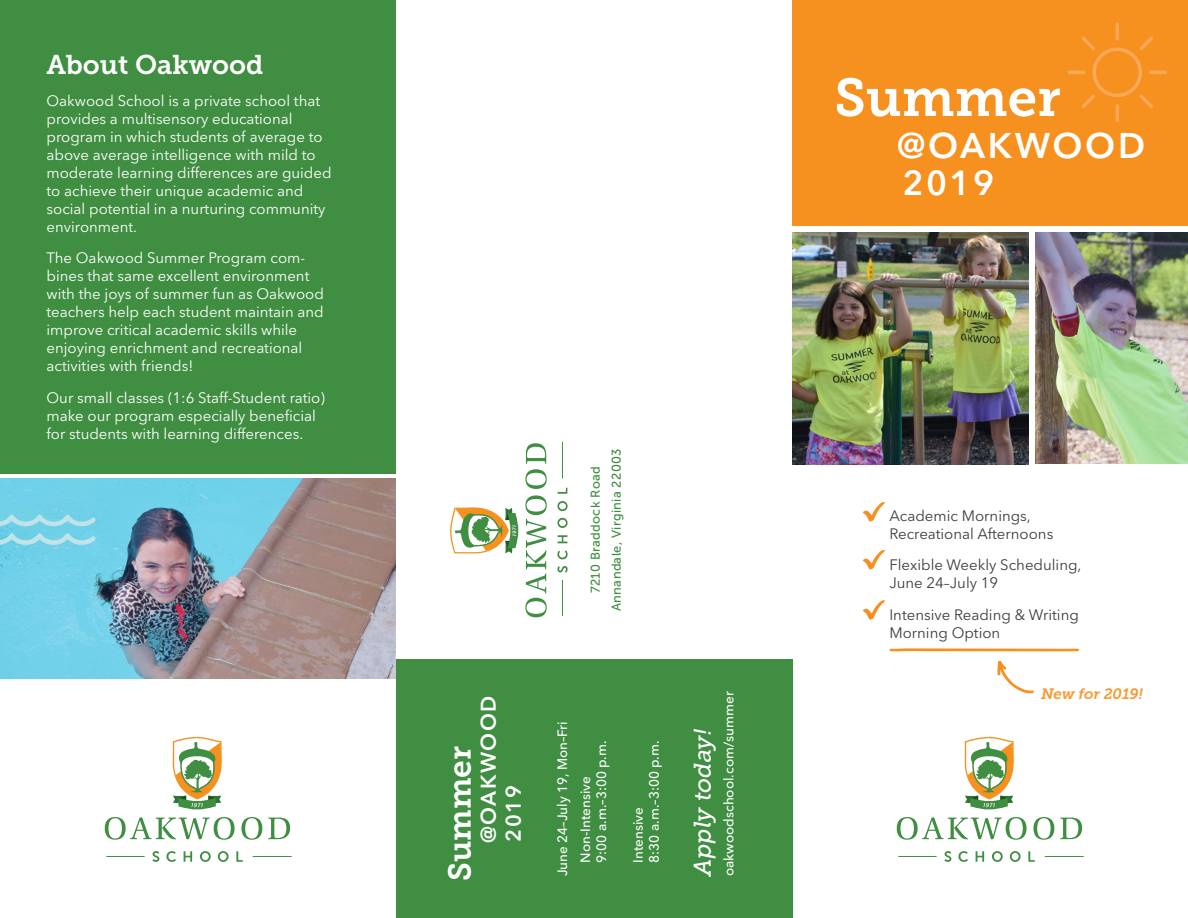
<style>
.page{position:relative;width:1188px;height:918px;background:#fff}
.page>*{position:absolute;margin:0;border:0;box-sizing:border-box;transform-origin:0 0}
.t1{font:53.1px "Museo Slab 700";color:#fff}
.t2{font:600 35.4px "Avenir Next LT Pro";letter-spacing:.075em;color:#fff}
.t3{font:600 34.5px "Avenir Next LT Pro";color:#fff}
.t4{font:31.65px "Museo Slab 700";color:#fff}
.t5{font:27px "Museo Slab 700";color:#fff}
.t6{font:italic 24px "Museo Slab 500";letter-spacing:-.005em;color:#fff}
.t7{font:600 21.15px "Avenir Next LT Pro";letter-spacing:.075em;color:#fff}
.t8{font:15px/18px "Avenir Next LT Pro";color:#fff}
.body{font:15px/18px "Avenir Next LT Pro";color:#3e3e3f}
.t9{font:italic 15px "Museo Slab 700";color:#f89a32}
.t10{font:500 13.5px "Avenir Next LT Pro";color:#fff}
.t11{font:12.75px "Museo Sans 500";letter-spacing:.025em;color:#3f8e41}
</style>
<div class="page">
<div style="left:0;top:0;width:396px;height:473px;background:#3f8e41"></div>
<img style="left:792px;top:232px;width:237px;height:232px">
<div style="left:792px;top:0;width:396px;height:226px;background:#f6901e"></div>
<svg style="left:944px;top:851px;width:7px;height:11px"></svg>
<svg style="left:958px;top:851px;width:10px;height:11px"></svg>
<svg style="left:976px;top:851px;width:8px;height:11px"></svg>
<svg style="left:992px;top:851px;width:11px;height:11px"></svg>
<svg style="left:1010px;top:851px;width:11px;height:11px"></svg>
<svg style="left:1028px;top:851px;width:7px;height:11px"></svg>
<svg style="left:897px;top:817px;width:130px;height:23px"></svg>
<svg style="left:1033px;top:817px;width:21px;height:23px"></svg>
<svg style="left:1060px;top:818px;width:22px;height:21px"></svg>
<hr style="left:898px;top:856px;width:39px;height:1px;background:#3f8e41">
<hr style="left:1045px;top:856px;width:39px;height:1px;background:#3f8e41">
<svg style="left:965px;top:737px;width:49px;height:73px"></svg>
<svg style="left:862px;top:502px;width:23px;height:20px"></svg>
<svg style="left:862px;top:550px;width:23px;height:20px"></svg>
<svg style="left:862px;top:600px;width:23px;height:20px"></svg>
<svg style="left:997px;top:661px;width:37px;height:32px"></svg>
<svg style="left:889px;top:648px;width:190px;height:3px"></svg>
<svg style="left:152px;top:851px;width:7px;height:11px"></svg>
<svg style="left:166px;top:851px;width:10px;height:11px"></svg>
<svg style="left:184px;top:851px;width:8px;height:11px"></svg>
<svg style="left:200px;top:851px;width:11px;height:11px"></svg>
<svg style="left:218px;top:851px;width:11px;height:11px"></svg>
<svg style="left:236px;top:851px;width:7px;height:11px"></svg>
<svg style="left:105px;top:817px;width:130px;height:23px"></svg>
<svg style="left:241px;top:817px;width:21px;height:23px"></svg>
<svg style="left:268px;top:818px;width:22px;height:21px"></svg>
<hr style="left:106px;top:856px;width:39px;height:1px;background:#3f8e41">
<hr style="left:253px;top:856px;width:39px;height:1px;background:#3f8e41">
<svg style="left:173px;top:737px;width:49px;height:73px"></svg>
<img style="left:0;top:479px;width:396px;height:200px">
<svg style="left:557px;top:566px;width:11px;height:7px"></svg>
<svg style="left:557px;top:550px;width:11px;height:9px"></svg>
<svg style="left:558px;top:535px;width:9px;height:8px"></svg>
<svg style="left:557px;top:518px;width:11px;height:10px"></svg>
<svg style="left:557px;top:501px;width:11px;height:10px"></svg>
<svg style="left:558px;top:488px;width:9px;height:6px"></svg>
<svg style="left:525px;top:495px;width:22px;height:122px"></svg>
<svg style="left:525px;top:443px;width:22px;height:46px"></svg>
<hr style="left:562px;top:580px;width:1px;height:36px;background:#3f8e41">
<hr style="left:562px;top:442px;width:1px;height:36px;background:#3f8e41">
<svg style="left:450px;top:508px;width:69px;height:45px"></svg>
<div style="left:396px;top:660px;width:397px;height:258px;background:#3f8e41"></div>
<svg style="left:0;top:533px;width:96px;height:12px"></svg>
<svg style="left:0;top:515px;width:96px;height:11px"></svg>
<svg style="left:1068px;top:23px;width:99px;height:99px"></svg>
<img style="left:1035px;top:232px;width:153px;height:232px">
<p class="t5" style="left:47px;top:50px;width:218px">About Oakwood</p>
<p class="t8" style="left:47px;top:92px;width:287px">Oakwood School is a private school that provides a multisensory educational program in which students of average to above average intelligence with mild to moderate learning differences are guided to achieve their unique academic and social potential in a nurturing community environment.</p>
<p class="t8" style="left:47px;top:249px;width:279px">The Oakwood Summer Program com&shy;bines that same excellent environment with the joys of summer fun as Oakwood teachers help each student maintain and improve critical academic skills while enjoying enrichment and recreational activities with friends!</p>
<p class="t8" style="left:47px;top:389px;width:280px">Our small classes (1:6 Staff-Student ratio) make our program especially beneficial for students with learning differences.</p>
<p class="t4" style="left:442px;top:881px;width:136px;rotate:-90deg">Summer</p>
<p class="t7" style="left:475px;top:843px;width:149px;rotate:-90deg">@OAKWOOD</p>
<p class="t7" style="left:501px;top:842px;width:58px;rotate:-90deg">2019</p>
<p class="t11" style="left:588px;top:593px;width:129px;rotate:-90deg">7210 Braddock Road</p>
<p class="t11" style="left:609px;top:611px;width:164px;rotate:-90deg">Annandale, Virginia 22003</p>
<p class="t10" style="left:554px;top:876px;width:156px;rotate:-90deg">June 24–July 19, Mon–Fri</p>
<p class="t10" style="left:593px;top:863px;width:124px;rotate:-90deg">9:00 a.m.–3:00 p.m.</p>
<p class="t10" style="left:577px;top:863px;width:88px;rotate:-90deg">Non-Intensive</p>
<p class="t10" style="left:646px;top:863px;width:124px;rotate:-90deg">8:30 a.m.–3:00 p.m.</p>
<p class="t10" style="left:630px;top:863px;width:57px;rotate:-90deg">Intensive</p>
<p class="t10" style="left:721px;top:876px;width:186px;rotate:-90deg">oakwoodschool.com/summer</p>
<p class="t6" style="left:689px;top:876px;width:148px;rotate:-90deg">Apply today!</p>
<p class="t1" style="left:834px;top:68px;width:228px">Summer</p>
<p class="t2" style="left:897px;top:124px;width:249px">@OAKWOOD</p>
<p class="t3" style="left:902px;top:162px;width:93px">2019</p>
<p class="body" style="left:889px;top:506px;width:165px">Academic Mornings,<br>Recreational Afternoons</p>
<p class="body" style="left:889px;top:556px;width:194px">Flexible Weekly Scheduling,<br>June 24–July 19</p>
<p class="body" style="left:889px;top:605px;width:191px">Intensive Reading &amp; Writing<br>Morning Option</p>
<p class="t9" style="left:1041px;top:686px;width:103px">New for 2019!</p>
</div>
